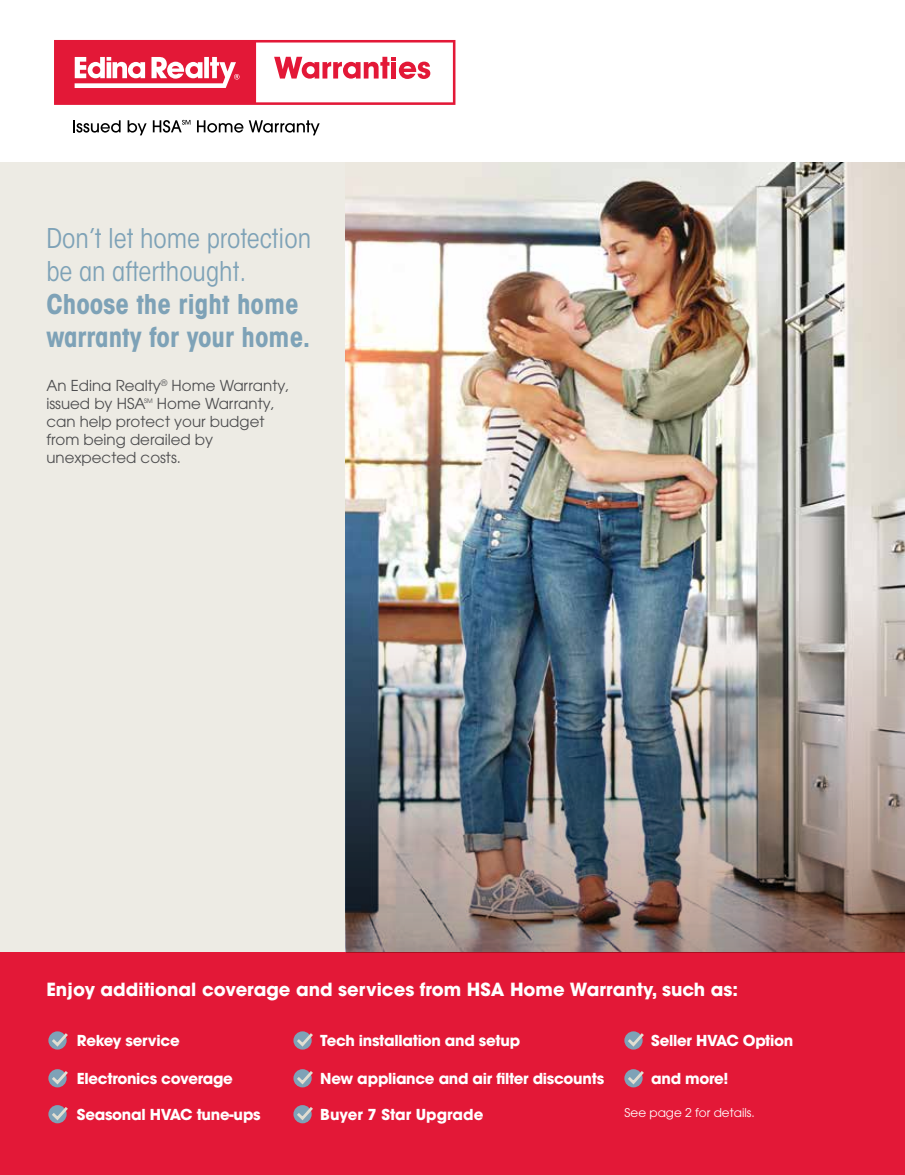
<style>
.page{position:relative;width:905px;height:1175px;background:#fff}
.page>*{position:absolute;margin:0;border:0;box-sizing:border-box;transform-origin:0 0}
.t1{font:condensed 27px/33px "ITC Avant Garde Std";color:#7ea2b7}
.t2{font:700 condensed 27px/33px "ITC Avant Garde Std";color:#7ea2b7}
.t3{font:700 18px "ITC Avant Garde Std";color:#fff}
.t4{font:700 15px "ITC Avant Garde Std";letter-spacing:-.02em;color:#fff}
.t5{font:15px/18px "ITC Avant Garde Std";color:#4d4d4f}
.t6{font:700 15px "ITC Avant Garde Std";color:#fff}
.t7{font:12px "ITC Avant Garde Std";color:#fff}
.t8{font:6.15px "ITC Avant Garde Std";color:#4d4d4f}
</style>
<div class="page">
<div style="left:0;top:162px;width:346px;height:790px;background:#edebe4"></div>
<img style="left:346px;top:162px;width:558px;height:431px">
<div style="left:0;top:952px;width:904px;height:222px;background:#e31837"></div>
<img style="left:346px;top:593px;width:558px;height:359px">
<svg style="left:48px;top:1031px;width:19px;height:18px"></svg>
<svg style="left:49px;top:1031px;width:19px;height:17px"></svg>
<svg style="left:293px;top:1031px;width:19px;height:18px"></svg>
<svg style="left:294px;top:1031px;width:19px;height:17px"></svg>
<svg style="left:625px;top:1031px;width:19px;height:17px"></svg>
<svg style="left:48px;top:1069px;width:19px;height:18px"></svg>
<svg style="left:49px;top:1069px;width:19px;height:17px"></svg>
<svg style="left:293px;top:1069px;width:19px;height:18px"></svg>
<svg style="left:294px;top:1069px;width:19px;height:17px"></svg>
<svg style="left:624px;top:1069px;width:18px;height:18px"></svg>
<svg style="left:625px;top:1069px;width:19px;height:17px"></svg>
<svg style="left:48px;top:1105px;width:19px;height:18px"></svg>
<svg style="left:49px;top:1105px;width:19px;height:17px"></svg>
<svg style="left:293px;top:1105px;width:19px;height:18px"></svg>
<svg style="left:294px;top:1105px;width:19px;height:17px"></svg>
<svg style="left:73px;top:120px;width:48px;height:13px"></svg>
<svg style="left:128px;top:120px;width:19px;height:15px"></svg>
<svg style="left:153px;top:120px;width:37px;height:13px"></svg>
<svg style="left:197px;top:120px;width:46px;height:13px"></svg>
<svg style="left:249px;top:120px;width:71px;height:15px"></svg>
<svg style="left:54px;top:40px;width:401px;height:65px"></svg>
<h1 class="t1" style="left:46px;top:221px;width:266px">Don’t let home protection be an afterthought.</h1>
<h1 class="t2" style="left:46px;top:287px;width:265px">Choose the right home warranty for your home.</h1>
<p class="t5" style="left:46px;top:376px;width:245px">An Edina Realty<sup>®</sup> Home Warranty, issued by HSA</p>
<p class="t8" style="left:144px;top:396px;width:10px">SM</p>
<p class="t5" style="left:46px;top:394px;width:230px;text-indent:111px">Home Warranty, can help protect your budget from being derailed by unexpected costs.</p>
<p class="t3" style="left:46px;top:977px;width:693px">Enjoy additional coverage and services from HSA Home Warranty, such as:</p>
<p class="t4" style="left:77px;top:1030px;width:104px">Rekey service</p>
<p class="t4" style="left:320px;top:1030px;width:201px">Tech installation and setup</p>
<p class="t4" style="left:651px;top:1030px;width:144px">Seller HVAC Option</p>
<p class="t4" style="left:77px;top:1068px;width:157px">Electronics coverage</p>
<p class="t4" style="left:320px;top:1068px;width:285px">New appliance and air filter discounts</p>
<p class="t4" style="left:651px;top:1068px;width:79px">and more!</p>
<p class="t4" style="left:77px;top:1104px;width:185px">Seasonal HVAC tune-ups</p>
<p class="t6" style="left:320px;top:1104px;width:164px">Buyer 7 Star Upgrade</p>
<p class="t7" style="left:624px;top:1104px;width:132px">See page 2 for details.</p>
</div>
